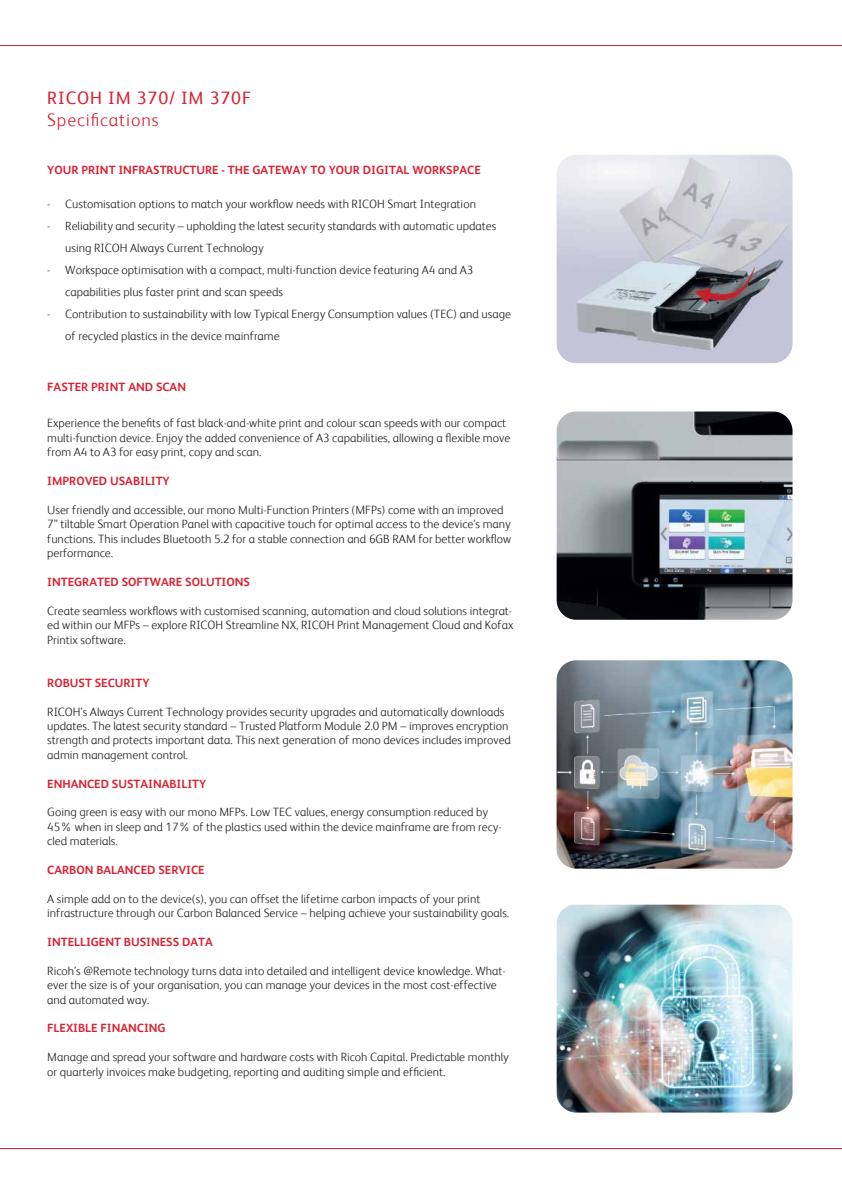
<style>
.page{position:relative;width:842px;height:1191px;background:#fff}
.page>*{position:absolute;margin:0;border:0;box-sizing:border-box;transform-origin:0 0}
.t1{font:18px "Xerox Sans";letter-spacing:.05em;color:#d82232}
.t2{font:300 18px "Xerox Sans";letter-spacing:.05em;color:#d82232}
.t3{font:300 12px/14.4px "Xerox Sans";color:#231f20}
.t4{font:700 12px "Xerox Sans";color:#d92131}
</style>
<div class="page">
<hr style="left:0;top:45px;width:842px;height:1px;background:#d82231">
<hr style="left:0;top:1148px;width:842px;height:1px;background:#d82231">
<img style="left:557px;top:155px;width:235px;height:208px">
<img style="left:557px;top:411px;width:235px;height:209px">
<img style="left:557px;top:660px;width:235px;height:208px">
<img style="left:557px;top:904px;width:235px;height:208px">
<h1 class="t1" style="left:47px;top:86px;width:205px">RICOH IM 370/ IM 370F</h1>
<h1 class="t2" style="left:47px;top:108px;width:113px">Specifications</h1>
<p class="t4" style="left:47px;top:162px;width:435px">YOUR PRINT INFRASTRUCTURE - THE GATEWAY TO YOUR DIGITAL WORKSPACE</p>
<p class="t3" style="left:47px;top:196px;width:430px">- Customisation options to match your workflow needs with RICOH Smart Integration</p>
<p class="t3" style="left:65px;top:214px;width:432px;line-height:22px;text-indent:-18px">- Reliability and security – upholding the latest security standards with automatic updates using RICOH Always Current Technology</p>
<p class="t3" style="left:65px;top:258px;width:410px;line-height:22px;text-indent:-18px">- Workspace optimisation with a compact, multi-function device featuring A4 and A3 capabilities plus faster print and scan speeds</p>
<p class="t3" style="left:65px;top:302px;width:447px;line-height:22px;text-indent:-18px">- Contribution to sustainability with low Typical Energy Consumption values (TEC) and usage of recycled plastics in the device mainframe</p>
<p class="t4" style="left:47px;top:379px;width:140px">FASTER PRINT AND SCAN</p>
<p class="t3" style="left:47px;top:415px;width:464px">Experience the benefits of fast black-and-white print and colour scan speeds with our compact multi-function device. Enjoy the added convenience of A3 capabilities, allowing a flexible move from A4 to A3 for easy print, copy and scan.</p>
<p class="t4" style="left:47px;top:473px;width:124px">IMPROVED USABILITY</p>
<p class="t3" style="left:47px;top:502px;width:465px">User friendly and accessible, our mono Multi-Function Printers (MFPs) come with an improved 7” tiltable Smart Operation Panel with capacitive touch for optimal access to the device’s many functions. This includes Bluetooth 5.2 for a stable connection and 6GB RAM for better workflow performance.</p>
<p class="t4" style="left:47px;top:573px;width:204px">INTEGRATED SOFTWARE SOLUTIONS</p>
<p class="t3" style="left:47px;top:603px;width:468px;text-align:justify">Create seamless workflows with customised scanning, automation and cloud solutions integrat&shy;ed within our MFPs – explore RICOH Streamline NX, RICOH Print Management Cloud and Kofax Printix software.</p>
<p class="t4" style="left:47px;top:674px;width:104px">ROBUST SECURITY</p>
<p class="t3" style="left:47px;top:703px;width:465px">RICOH’s Always Current Technology provides security upgrades and automatically downloads updates. The latest security standard – Trusted Platform Module 2.0 PM – improves encryption strength and protects important data. This next generation of mono devices includes improved admin management control.</p>
<p class="t4" style="left:47px;top:775px;width:160px">ENHANCED SUSTAINABILITY</p>
<p class="t3" style="left:47px;top:804px;width:456px">Going green is easy with our mono MFPs. Low TEC values, energy consumption reduced by<br>45% when in sleep and 17% of the plastics used within the device mainframe are from recy&shy;cled materials.</p>
<p class="t4" style="left:47px;top:861px;width:159px">CARBON BALANCED SERVICE</p>
<p class="t3" style="left:47px;top:891px;width:463px">A simple add on to the device(s), you can offset the lifetime carbon impacts of your print infrastructure through our Carbon Balanced Service – helping achieve your sustainability goals.</p>
<p class="t4" style="left:47px;top:933px;width:167px">INTELLIGENT BUSINESS DATA</p>
<p class="t3" style="left:47px;top:963px;width:460px">Ricoh’s @Remote technology turns data into detailed and intelligent device knowledge. What&shy;ever the size is of your organisation, you can manage your devices in the most cost-effective and automated way.</p>
<p class="t4" style="left:47px;top:1020px;width:120px">FLEXIBLE FINANCING</p>
<p class="t3" style="left:47px;top:1049px;width:463px">Manage and spread your software and hardware costs with Ricoh Capital. Predictable monthly or quarterly invoices make budgeting, reporting and auditing simple and efficient.</p>
</div>
